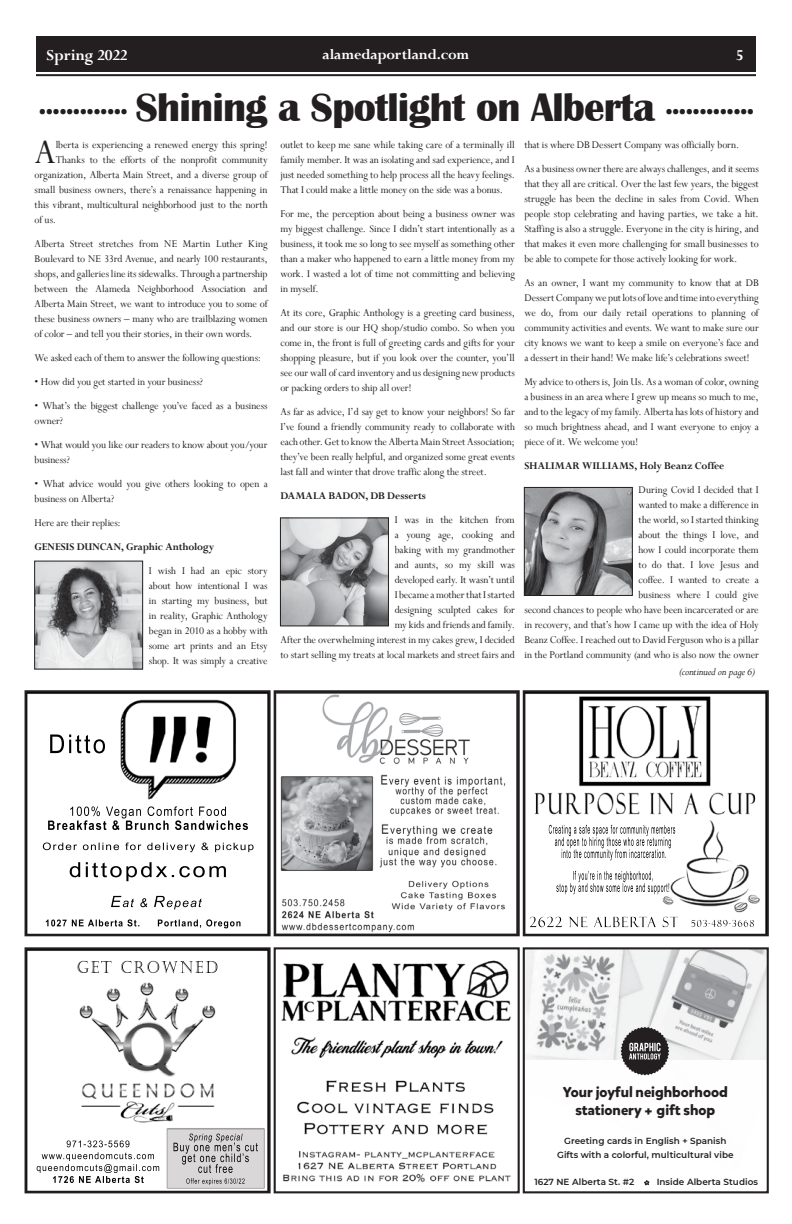
<style>
.page{position:relative;width:792px;height:1224px;background:#fff}
.page>*{position:absolute;margin:0;border:0;box-sizing:border-box;transform-origin:0 0}
.t1{font:37.7px "Perpetua";color:#231f20;scale:.96 1}
.t2{font:28px "Sanchez";color:#231f20}
.t3{font:700 17px "Perpetua";letter-spacing:-.01em;color:#fff}
.t4{font:700 16px "Perpetua";letter-spacing:-.01em;color:#fff}
.t5{font:14.4px/17.7px "Mikado Bold DEMO";color:#231f20;text-align:center}
.t6{font:11.5px/15px "Perpetua";letter-spacing:-.005em;color:#231f20;text-align:justify;scale:.96 1}
.t7{font:700 11.5px "Perpetua";color:#231f20;scale:.96 1}
.t8{font:italic 11.5px "Perpetua";letter-spacing:-.02em;color:#231f20}
.t9{font:600 8.8px/14.4px "Montserrat";letter-spacing:.005em;color:#231f20;text-align:center}
.s1{font-family:"Britannic";font-weight:700;font-size:41px}
.s2{font-family:"Montserrat";font-weight:800;font-size:13.3px}
</style>
<div class="page">
<div style="left:36px;top:36px;width:720px;height:35px;background:#231f20"></div>
<hr style="left:36px;top:74px;width:720px;height:2px;background:#231f20">
<img style="left:28px;top:693px;width:240px;height:240px">
<img style="left:50px;top:734px;width:55px;height:19px">
<img style="left:70px;top:806px;width:155px;height:10px">
<img style="left:43px;top:842px;width:196px;height:8px">
<img style="left:111px;top:896px;width:91px;height:11px">
<img style="left:46px;top:919px;width:166px;height:8px">
<div style="left:25px;top:690px;width:246px;height:246px;border:2px solid #231f20"></div>
<img style="left:277px;top:693px;width:240px;height:240px">
<div style="left:274px;top:690px;width:246px;height:246px;border:2px solid #231f20"></div>
<img style="left:526px;top:693px;width:240px;height:240px">
<img style="left:549px;top:825px;width:126px;height:9px">
<img style="left:530px;top:916px;width:148px;height:11px">
<img style="left:691px;top:920px;width:63px;height:7px">
<div style="left:523px;top:690px;width:246px;height:246px;border:2px solid #231f20"></div>
<img style="left:28px;top:950px;width:240px;height:240px">
<img style="left:189px;top:1133px;width:54px;height:8px">
<img style="left:93px;top:1140px;width:36px;height:7px">
<img style="left:77px;top:961px;width:82px;height:12px">
<div style="left:25px;top:947px;width:246px;height:246px;border:2px solid #231f20"></div>
<img style="left:281px;top:960px;width:230px;height:223px">
<div style="left:274px;top:947px;width:246px;height:246px;border:2px solid #231f20"></div>
<img style="left:526px;top:950px;width:240px;height:110px">
<svg style="left:644px;top:1180px;width:5px;height:5px"></svg>
<svg style="left:621px;top:1027px;width:48px;height:48px"></svg>
<div style="left:523px;top:947px;width:246px;height:246px;border:2px solid #231f20"></div>
<img style="left:36px;top:563px;width:105px;height:104px">
<div style="left:34px;top:561px;width:109px;height:108px;border:1px solid #231f20"></div>
<img style="left:282px;top:520px;width:105px;height:104px">
<div style="left:280px;top:518px;width:109px;height:108px;border:1px solid #231f20"></div>
<img style="left:526px;top:489px;width:105px;height:105px">
<div style="left:524px;top:487px;width:109px;height:109px;border:1px solid #231f20"></div>
<h3 class="t3" style="left:47px;top:44px;width:83px">Spring 2022</h3>
<h3 class="t4" style="left:323px;top:44px;width:148px">alamedaportland.com</h3>
<h3 class="t3" style="left:736px;top:44px;width:9px">5</h3>
<h2 class="t2" style="left:39px;top:92px;width:717px">••••••••••••• <span class="s1">Shining a Spotlight on Alberta</span> •••••••••••••</h2>
<h1 class="t1" style="left:35px;top:128px;width:24px">A</h1>
<p class="t6" style="left:56px;top:137px;width:222px">lberta is experiencing a renewed energy this spring!</p>
<p class="t6" style="left:56px;top:152px;width:222px">Thanks to the efforts of the nonprofit community</p>
<p class="t6" style="left:35px;top:167px;width:244px">organization, Alberta Main Street, and a diverse group of</p>
<p class="t6" style="left:35px;top:182px;width:244px">small business owners, there’s a renaissance happening in</p>
<p class="t6" style="left:35px;top:197px;width:244px">this vibrant, multicultural neighborhood just to the north</p>
<p class="t6" style="left:35px;top:212px;width:24px">of us.</p>
<p class="t6" style="left:35px;top:236px;width:244px">Alberta Street stretches from NE Martin Luther King Boulevard to NE 33rd Avenue, and nearly 100 restaurants, shops, and galleries line its sidewalks. Through a partnership between the Alameda Neighborhood Association and Alberta Main Street, we want to introduce you to some of these business owners – many who are trailblazing women of color – and tell you their stories, in their own words.</p>
<p class="t6" style="left:35px;top:350px;width:237px">We asked each of them to answer the following questions:</p>
<p class="t6" style="left:35px;top:374px;width:177px">• How did you get started in your business?</p>
<p class="t6" style="left:35px;top:398px;width:244px">• What’s the biggest challenge you’ve faced as a business owner?</p>
<p class="t6" style="left:35px;top:437px;width:244px">• What would you like our readers to know about you/your business?</p>
<p class="t6" style="left:35px;top:476px;width:244px">• What advice would you give others looking to open a business on Alberta?</p>
<p class="t6" style="left:35px;top:515px;width:91px">Here are their replies:</p>
<p class="t7" style="left:35px;top:539px;width:189px">GENESIS DUNCAN, Graphic Anthology</p>
<p class="t6" style="left:149px;top:563px;width:125px">I wish I had an epic story about how intentional I was in starting my business, but in reality, Graphic Anthology began in 2010 as a hobby with some art prints and an Etsy shop. It was simply a creative</p>
<p class="t6" style="left:280px;top:137px;width:246px">outlet to keep me sane while taking care of a terminally ill family member. It was an isolating and sad experience, and I just needed something to help process all the heavy feelings.<br>That I could make a little money on the side was a bonus.</p>
<p class="t6" style="left:280px;top:206px;width:246px">For me, the perception about being a business owner was my biggest challenge. Since I didn’t start intentionally as a business, it took me so long to see myself as something other than a maker who happened to earn a little money from my work. I wasted a lot of time not committing and believing in myself.</p>
<p class="t6" style="left:280px;top:305px;width:246px">At its core, Graphic Anthology is a greeting card business, and our store is our HQ shop/studio combo. So when you come in, the front is full of greeting cards and gifts for your shopping pleasure, but if you look over the counter, you’ll see our wall of card inventory and us designing new products or packing orders to ship all over!</p>
<p class="t6" style="left:280px;top:404px;width:246px">As far as advice, I’d say get to know your neighbors! So far I’ve found a friendly community ready to collaborate with each other. Get to know the Alberta Main Street Association; they’ve been really helpful, and organized some great events last fall and winter that drove traffic along the street.</p>
<p class="t7" style="left:280px;top:488px;width:153px">DAMALA BADON, DB Desserts</p>
<p class="t6" style="left:280px;top:512px;width:246px;text-align:right">I was in the kitchen from<br>a young age, cooking and<br>baking with my grandmother<br>and aunts, so my skill was<br>developed early. It wasn’t until<br>I became a mother that I started<br>designing sculpted cakes for<br>my kids and friends and family.<br>After the overwhelming interest in my cakes grew, I decided to start selling my treats at local markets and street fairs and</p>
<p class="t6" style="left:524px;top:132px;width:246px;line-height:24px">that is where DB Dessert Company was officially born.<br>As a business owner there are always challenges, and it seems</p>
<p class="t6" style="left:524px;top:176px;width:246px">that they all are critical. Over the last few years, the biggest struggle has been the decline in sales from Covid. When people stop celebrating and having parties, we take a hit.<br>Staffing is also a struggle. Everyone in the city is hiring, and that makes it even more challenging for small businesses to be able to compete for those actively looking for work.</p>
<p class="t6" style="left:524px;top:275px;width:246px">As an owner, I want my community to know that at DB Dessert Company we put lots of love and time into everything we do, from our daily retail operations to planning of community activities and events. We want to make sure our city knows we want to keep a smile on everyone’s face and a dessert in their hand! We make life’s celebrations sweet!</p>
<p class="t6" style="left:524px;top:374px;width:246px">My advice to others is, Join Us. As a woman of color, owning a business in an area where I grew up means so much to me, and to the legacy of my family. Alberta has lots of history and so much brightness ahead, and I want everyone to enjoy a piece of it. We welcome you!</p>
<p class="t7" style="left:524px;top:458px;width:210px">SHALIMAR WILLIAMS, Holy Beanz Coffee</p>
<p class="t6" style="left:524px;top:482px;width:246px;text-align:right">During Covid I decided that I<br>wanted to make a difference in<br>the world, so I started thinking<br>about the things I love, and<br>how I could incorporate them<br>to do that. I love Jesus and<br>coffee. I wanted to create a<br>business where I could give<br>second chances to people who have been incarcerated or are in recovery, and that’s how I came up with the idea of Holy Beanz Coffee. I reached out to David Ferguson who is a pillar in the Portland community (and who is also now the owner</p>
<p class="t8" style="left:680px;top:665px;width:77px">(continued on page 6)</p>
<p class="t5" style="left:563px;top:1084px;width:166px">Your joyful neighborhood stationery <span class="s2">+</span> gift shop</p>
<p class="t9" style="left:557px;top:1133px;width:178px">Greeting cards in English + Spanish<br>Gifts with a colorful, multicultural vibe</p>
<p class="t9" style="left:534px;top:1175px;width:101px">1627 NE Alberta St. #2</p>
<p class="t9" style="left:657px;top:1175px;width:103px">Inside Alberta Studios</p>
</div>
